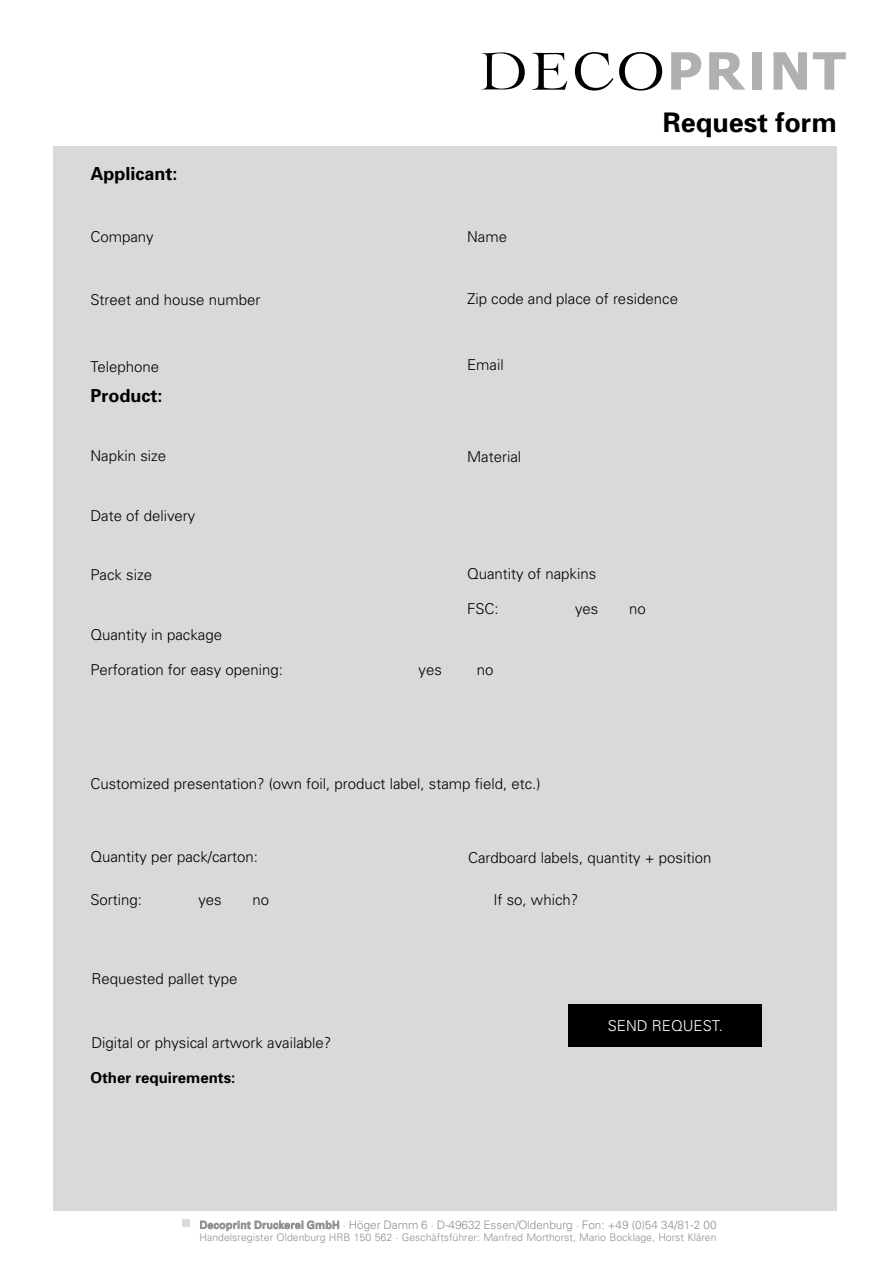
<style>
.page{position:relative;width:893px;height:1263px;background:#fff}
.page>*{position:absolute;margin:0;border:0;box-sizing:border-box;transform-origin:0 0}
.t1{font:700 27px "Univers";color:#000}
.t2{font:700 18px "Univers";color:#000}
.t3{font:300 15px "Univers";color:#000}
.t4{font:700 15px "Univers";color:#000}
.t5{font:300 15px "Univers";color:#fff}
.t6{font:300 11.7px "Univers";color:#8d938e}
.t7{font:300 10.5px "Univers";color:#8d938e}
.s1{font-weight:400;font-size:10.5px}
.s2{font-size:10.5px}
</style>
<div class="page">
<div style="left:54px;top:146px;width:783px;height:1064px;background:#d9d9da"></div>
<svg style="left:532px;top:53px;width:35px;height:37px"></svg>
<svg style="left:671px;top:52px;width:30px;height:38px"></svg>
<svg style="left:709px;top:52px;width:36px;height:38px"></svg>
<div style="left:752px;top:52px;width:10px;height:38px;background:#afb0b0"></div>
<svg style="left:773px;top:52px;width:34px;height:38px"></svg>
<svg style="left:813px;top:52px;width:33px;height:38px"></svg>
<svg style="left:619px;top:52px;width:43px;height:39px"></svg>
<svg style="left:575px;top:52px;width:38px;height:39px"></svg>
<svg style="left:481px;top:52px;width:44px;height:38px"></svg>
<div style="left:182px;top:1219px;width:8px;height:8px;background:#d8dbd9"></div>
<div style="left:569px;top:1004px;width:193px;height:43px;background:#000"></div>
<p class="t2" style="left:90px;top:163px;width:89px">Applicant:</p>
<p class="t3" style="left:90px;top:228px;width:65px">Company</p>
<p class="t3" style="left:467px;top:228px;width:42px">Name</p>
<h1 class="t1" style="left:663px;top:106px;width:176px">Request form</h1>
<p class="t3" style="left:90px;top:291px;width:172px">Street and house number</p>
<p class="t3" style="left:467px;top:289px;width:212px">Zip code and place of residence</p>
<p class="t3" style="left:90px;top:357px;width:70px">Telephone</p>
<p class="t3" style="left:467px;top:356px;width:38px">Email</p>
<p class="t2" style="left:90px;top:385px;width:73px">Product:</p>
<p class="t3" style="left:90px;top:446px;width:77px">Napkin size</p>
<p class="t3" style="left:90px;top:507px;width:107px">Date of delivery</p>
<p class="t3" style="left:467px;top:447px;width:56px">Material</p>
<p class="t3" style="left:90px;top:565px;width:63px">Pack size</p>
<p class="t3" style="left:467px;top:565px;width:131px">Quantity of napkins</p>
<p class="t3" style="left:467px;top:600px;width:33px">FSC:</p>
<p class="t3" style="left:575px;top:600px;width:25px">yes</p>
<p class="t3" style="left:629px;top:600px;width:18px">no</p>
<p class="t3" style="left:90px;top:625px;width:133px">Quantity in package</p>
<p class="t3" style="left:90px;top:661px;width:194px">Perforation for easy opening:</p>
<p class="t3" style="left:419px;top:661px;width:25px">yes</p>
<p class="t3" style="left:477px;top:661px;width:18px">no</p>
<p class="t3" style="left:90px;top:775px;width:452px">Customized presentation? (own foil, product label, stamp field, etc.)</p>
<p class="t3" style="left:90px;top:847px;width:169px">Quantity per pack/carton:</p>
<p class="t3" style="left:468px;top:848px;width:245px">Cardboard labels, quantity + position</p>
<p class="t3" style="left:90px;top:890px;width:53px">Sorting:</p>
<p class="t3" style="left:198px;top:890px;width:25px">yes</p>
<p class="t3" style="left:252px;top:890px;width:18px">no</p>
<p class="t3" style="left:493px;top:890px;width:87px">If so, which?</p>
<p class="t3" style="left:91px;top:970px;width:147px">Requested pallet type</p>
<p class="t3" style="left:91px;top:1034px;width:241px">Digital or physical artwork available?</p>
<p class="t4" style="left:90px;top:1069px;width:147px">Other requirements:</p>
<p class="t5" style="left:608px;top:1016px;width:117px">SEND REQUEST.</p>
<p class="t6" style="left:200px;top:1217px;width:518px"><span class="s1">Decoprint Druckerei GmbH</span> <span class="s2">·</span> Höger Damm 6 <span class="s2">·</span> D-49632 Essen/Oldenburg <span class="s2">·</span> Fon: +49 (0)54 34/81-2 00</p>
<p class="t7" style="left:200px;top:1231px;width:518px">Handelsregister Oldenburg HRB 150 562 · Geschäftsführer: Manfred Morthorst, Mario Bocklage, Horst Klären</p>
</div>
